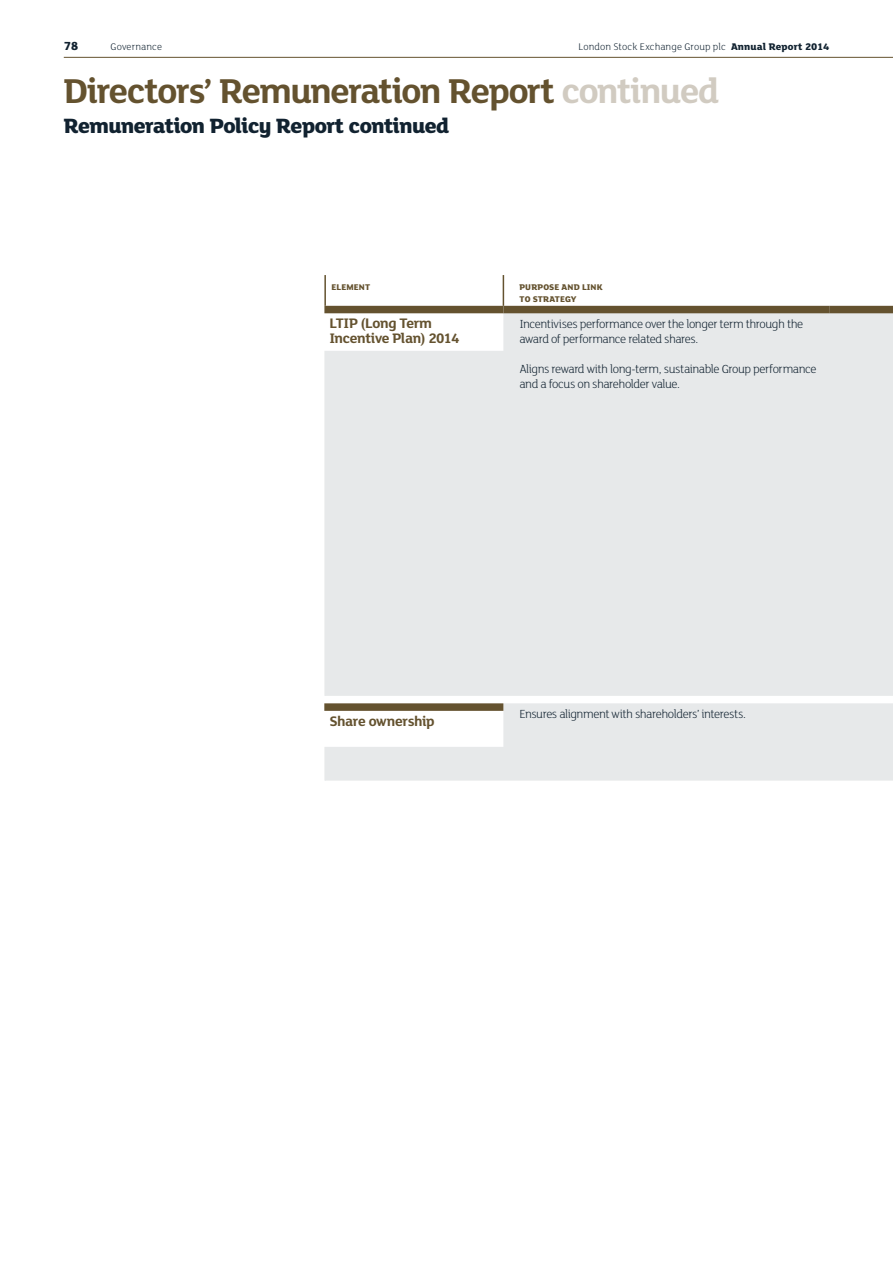
<style>
.page{position:relative;width:893px;height:1263px;background:#fff}
.page>*{position:absolute;margin:0;border:0;box-sizing:border-box;transform-origin:0 0}
._02_Page_Heading__H1{font:700 37.5px "FS Lola";letter-spacing:-.035em;color:#64522f}
._02_Page_Heading_Lev{font:800 22.5px "FS Lola";letter-spacing:-.025em;color:#112230}
._00_Group_Heading_0{font:700 15px/15px "FS Lola";letter-spacing:-.025em;color:#64522f}
._04_Body_Copy__P_FSL{font:300 12.75px/15px "FS Lola";letter-spacing:-.035em;color:#112230}
.t1{font:800 12.75px "FS Lola";color:#112230}
.t2{font:300 10.5px "FS Lola";letter-spacing:.01em;color:#112230}
._00_Group_Heading_1{font:800 9px/12px "FS Lola";letter-spacing:.01em;color:#64522f}
.s1{color:#d1cbc1}
.s2{font-weight:800}
</style>
<div class="page">
<hr style="left:64px;top:57px;width:829px;height:1px;background:#64522f">
<svg style="left:326px;top:313px;width:567px;height:468px;background:#e8eaeb"></svg>
<hr style="left:503px;top:275px;width:1px;height:31px;background:#64522f">
<div style="left:503px;top:306px;width:326px;height:7px;background:#64522f"></div>
<hr style="left:324px;top:275px;width:2px;height:31px;background:#64522f">
<div style="left:324px;top:306px;width:179px;height:7px;background:#64522f"></div>
<div style="left:829px;top:306px;width:64px;height:7px;background:#64522f"></div>
<hr style="left:324px;top:351px;width:2px;height:345px;background:#e7e9ea">
<hr style="left:324px;top:747px;width:2px;height:34px;background:#e7e9ea">
<div style="left:324px;top:703px;width:179px;height:8px;background:#64522f"></div>
<p class="t1" style="left:64px;top:37px;width:16px">78</p>
<p class="t2" style="left:111px;top:40px;width:53px">Governance</p>
<p class="_02_Page_Heading__H1" style="left:64px;top:65px;width:657px">Directors’ Remuneration Report <span class="s1">continued</span></p>
<p class="_02_Page_Heading_Lev" style="left:64px;top:110px;width:387px">Remuneration Policy Report continued</p>
<p class="t2" style="left:578px;top:40px;width:252px">London Stock Exchange Group plc <span class="s2">Annual Report 2014</span></p>
<p class="_00_Group_Heading_1" style="left:332px;top:281px;width:40px">ELEMENT</p>
<p class="_00_Group_Heading_1" style="left:520px;top:281px;width:85px">PURPOSE AND LINK<br>TO STRATEGY</p>
<p class="_00_Group_Heading_0" style="left:329px;top:315px;width:131px">LTIP (Long Term<br>Incentive Plan) 2014</p>
<p class="_04_Body_Copy__P_FSL" style="left:519px;top:316px;width:285px">Incentivises performance over the longer term through the award of performance related shares.</p>
<p class="_04_Body_Copy__P_FSL" style="left:519px;top:361px;width:299px">Aligns reward with long-term, sustainable Group performance and a focus on shareholder value.</p>
<p class="_00_Group_Heading_0" style="left:329px;top:713px;width:107px">Share ownership</p>
<p class="_04_Body_Copy__P_FSL" style="left:519px;top:706px;width:228px">Ensures alignment with shareholders’ interests.</p>
</div>
